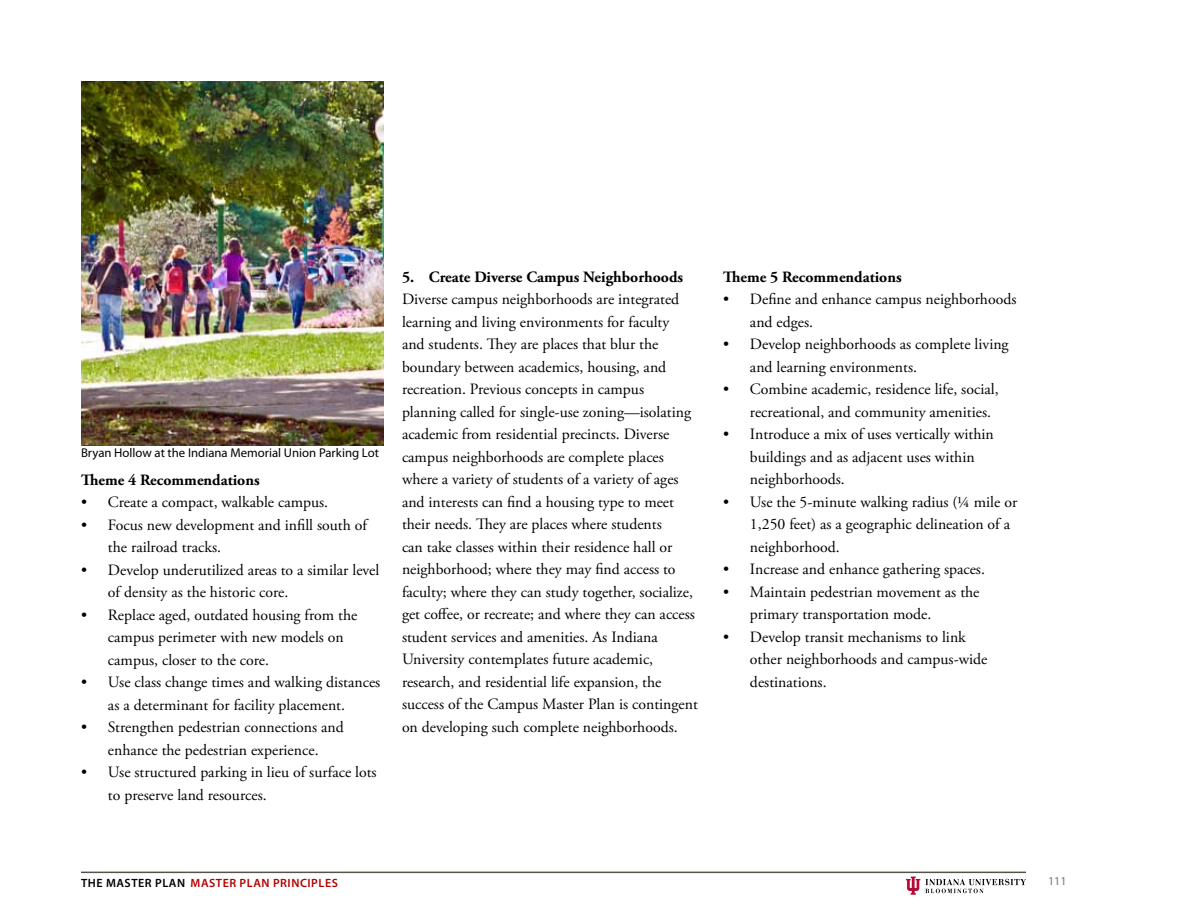
<style>
.page{position:relative;width:1188px;height:918px;background:#fff}
.page>*{position:absolute;margin:0;border:0;box-sizing:border-box;transform-origin:0 0}
.t1{font:15.75px/22.5px "Adobe Garamond Pro";color:#000}
.t2{font:700 15.75px "Adobe Garamond Pro";color:#000}
.t3{font:12.75px "Myriad Pro";color:#000}
.t4{font:600 12px "Myriad Pro";letter-spacing:.045em;color:#b20000}
.t5{font:600 12px "Myriad Pro";color:#000}
.t6{font:12px "Myriad Pro";color:#77787b}
</style>
<div class="page">
<hr style="left:81px;top:872px;width:945px;height:1px;background:#54534a">
<svg style="left:906px;top:877px;width:120px;height:18px"></svg>
<img style="left:81px;top:81px;width:303px;height:364px">
<p class="t3" style="left:81px;top:445px;width:299px">Bryan Hollow at the Indiana Memorial Union Parking Lot</p>
<p class="t2" style="left:81px;top:470px;width:180px">Theme 4 Recommendations</p>
<p class="t1" style="left:81px;top:491px;width:249px">• Create a compact, walkable campus.</p>
<p class="t1" style="left:108px;top:514px;width:261px;text-indent:-27px">• Focus new development and infill south of the railroad tracks.</p>
<p class="t1" style="left:108px;top:559px;width:273px;text-indent:-27px">• Develop underutilized areas to a similar level of density as the historic core.</p>
<p class="t1" style="left:108px;top:604px;width:251px;text-indent:-27px">• Replace aged, outdated housing from the campus perimeter with new models on campus, closer to the core.</p>
<p class="t1" style="left:81px;top:672px;width:301px;text-align:center">• Use class change times and walking distances as a determinant for facility placement.</p>
<p class="t1" style="left:81px;top:717px;width:264px;text-align:center">• Strengthen pedestrian connections and enhance the pedestrian experience.</p>
<p class="t1" style="left:108px;top:762px;width:270px;text-indent:-27px">• Use structured parking in lieu of surface lots to preserve land resources.</p>
<p class="t2" style="left:402px;top:267px;width:283px">5. Create Diverse Campus Neighborhoods</p>
<p class="t1" style="left:402px;top:288px;width:297px">Diverse campus neighborhoods are integrated learning and living environments for faculty<br>and students. They are places that blur the boundary between academics, housing, and recreation. Previous concepts in campus planning called for single-use zoning—isolating academic from residential precincts. Diverse campus neighborhoods are complete places where a variety of students of a variety of ages and interests can find a housing type to meet their needs. They are places where students<br>can take classes within their residence hall or neighborhood; where they may find access to faculty; where they can study together, socialize, get coffee, or recreate; and where they can access student services and amenities. As Indiana University contemplates future academic, research, and residential life expansion, the success of the Campus Master Plan is contingent on developing such complete neighborhoods.</p>
<p class="t2" style="left:723px;top:267px;width:180px">Theme 5 Recommendations</p>
<p class="t1" style="left:750px;top:288px;width:268px;text-indent:-27px">• Define and enhance campus neighborhoods and edges.</p>
<p class="t1" style="left:750px;top:333px;width:260px;text-indent:-27px">• Develop neighborhoods as complete living and learning environments.</p>
<p class="t1" style="left:750px;top:379px;width:250px;text-indent:-27px">• Combine academic, residence life, social, recreational, and community amenities.</p>
<p class="t1" style="left:750px;top:424px;width:245px;text-indent:-27px">• Introduce a mix of uses vertically within buildings and as adjacent uses within neighborhoods.</p>
<p class="t1" style="left:750px;top:491px;width:269px;text-indent:-27px">• Use the 5-minute walking radius (¼ mile or<br>1,250 feet) as a geographic delineation of a neighborhood.</p>
<p class="t1" style="left:723px;top:559px;width:264px">• Increase and enhance gathering spaces.</p>
<p class="t1" style="left:750px;top:581px;width:231px;text-indent:-27px">• Maintain pedestrian movement as the primary transportation mode.</p>
<p class="t1" style="left:750px;top:626px;width:239px;text-indent:-27px">• Develop transit mechanisms to link other neighborhoods and campus-wide destinations.</p>
<p class="t5" style="left:81px;top:875px;width:9px">THE</p>
<p class="t5" style="left:106px;top:875px;width:9px">MASTER</p>
<p class="t5" style="left:155px;top:875px;width:9px">PLAN</p>
<p class="t4" style="left:191px;top:875px;width:90px">MASTER PLAN PRINCIPLES</p>
<p class="t6" style="left:1048px;top:875px;width:20px">111</p>
</div>
